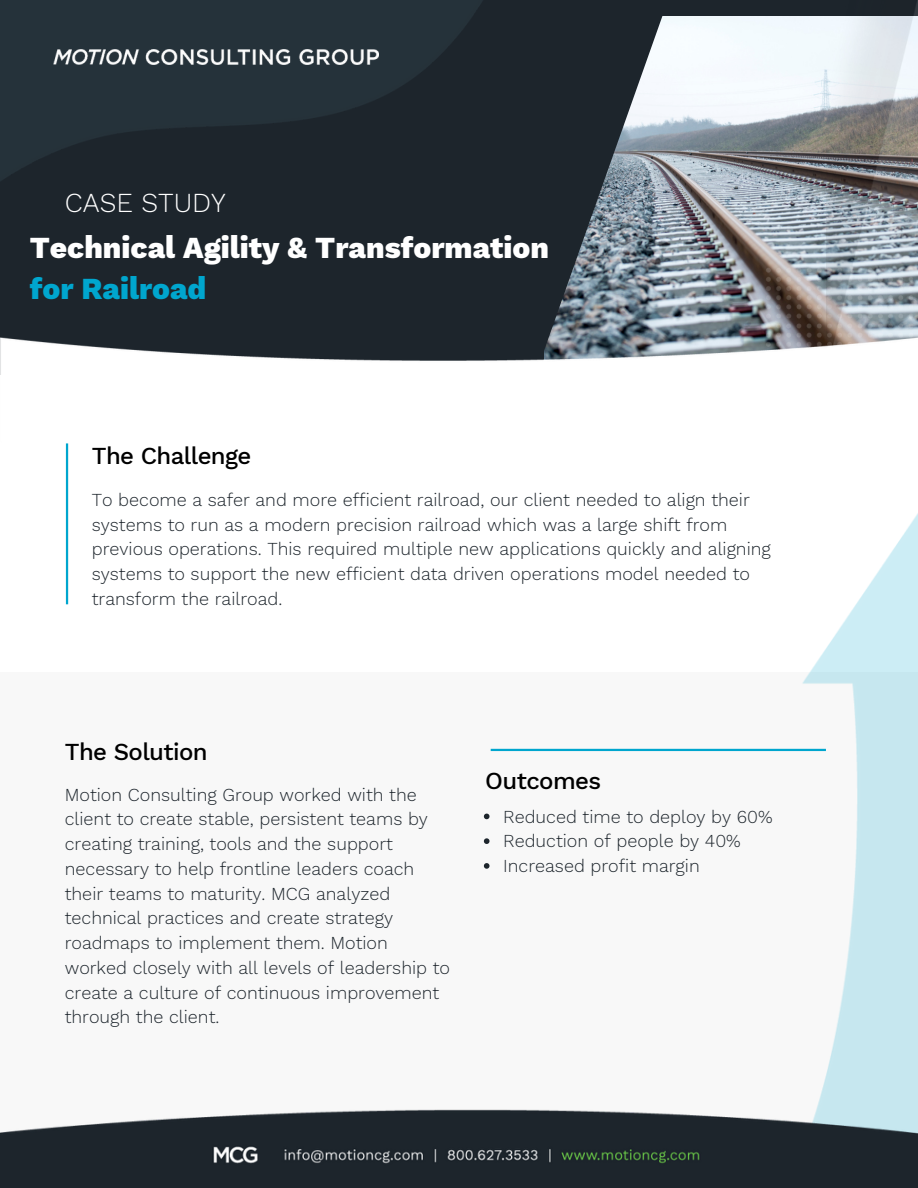
<style>
.page{position:relative;width:918px;height:1188px;background:#fff}
.page>*{position:absolute;margin:0;border:0;box-sizing:border-box;transform-origin:0 0}
.t1{font:800 30px/41.7px "Work Sans";color:#fff}
.t2{font:300 27px "Work Sans";color:#fff}
.t3{font:500 24px "Work Sans";letter-spacing:-.025em;color:#000}
.t4{font:300 18px/24.8px "Work Sans";color:#1d252c}
.s1{color:#00a6ce}
</style>
<div class="page">
<div style="left:0;top:0;width:918px;height:375px;background:#1d252c"></div>
<img style="left:695px;top:16px;width:131px;height:320px">
<img style="left:0;top:0;width:424px;height:181px">
<img style="left:54px;top:49px;width:325px;height:16px">
<img style="left:765px;top:268px;width:61px;height:68px">
<img style="left:826px;top:0;width:92px;height:336px">
<svg style="left:424px;top:0;width:271px;height:336px"></svg>
<div style="left:510px;top:0;width:51px;height:111px;background:#1d252c"></div>
<img style="left:0;top:336px;width:918px;height:39px">
<div style="left:0;top:673px;width:918px;height:515px;background:#f8f8f8"></div>
<hr style="left:66px;top:443px;width:2px;height:161px;background:#00a6ce">
<hr style="left:491px;top:749px;width:335px;height:2px;background:#00a6ce">
<img style="left:758px;top:513px;width:160px;height:597px">
<img style="left:0;top:1110px;width:918px;height:78px">
<svg style="left:484px;top:814px;width:6px;height:5px"></svg>
<svg style="left:484px;top:838px;width:6px;height:6px"></svg>
<svg style="left:484px;top:863px;width:6px;height:6px"></svg>
<p class="t2" style="left:65px;top:187px;width:163px">CASE STUDY</p>
<p class="t1" style="left:30px;top:226px;width:521px">Technical Agility &amp; Transformation <span class="s1">for Railroad</span></p>
<p class="t3" style="left:92px;top:442px;width:161px">The Challenge</p>
<p class="t4" style="left:92px;top:487px;width:681px">To become a safer and more efficient railroad, our client needed to align their systems to run as a modern precision railroad which was a large shift from previous operations. This required multiple new applications quickly and aligning systems to support the new efficient data driven operations model needed to transform the railroad.</p>
<p class="t3" style="left:65px;top:737px;width:144px">The Solution</p>
<p class="t4" style="left:65px;top:782px;width:387px">Motion Consulting Group worked with the client to create stable, persistent teams by creating training, tools and the support necessary to help frontline leaders coach their teams to maturity. MCG analyzed technical practices and create strategy roadmaps to implement them. Motion worked closely with all levels of leadership to create a culture of continuous improvement through the client.</p>
<p class="t3" style="left:485px;top:767px;width:117px">Outcomes</p>
<p class="t4" style="left:503px;top:804px;width:271px">Reduced time to deploy by 60%</p>
<p class="t4" style="left:503px;top:829px;width:239px">Reduction of people by 40%</p>
<p class="t4" style="left:503px;top:854px;width:198px">Increased profit margin</p>
</div>
